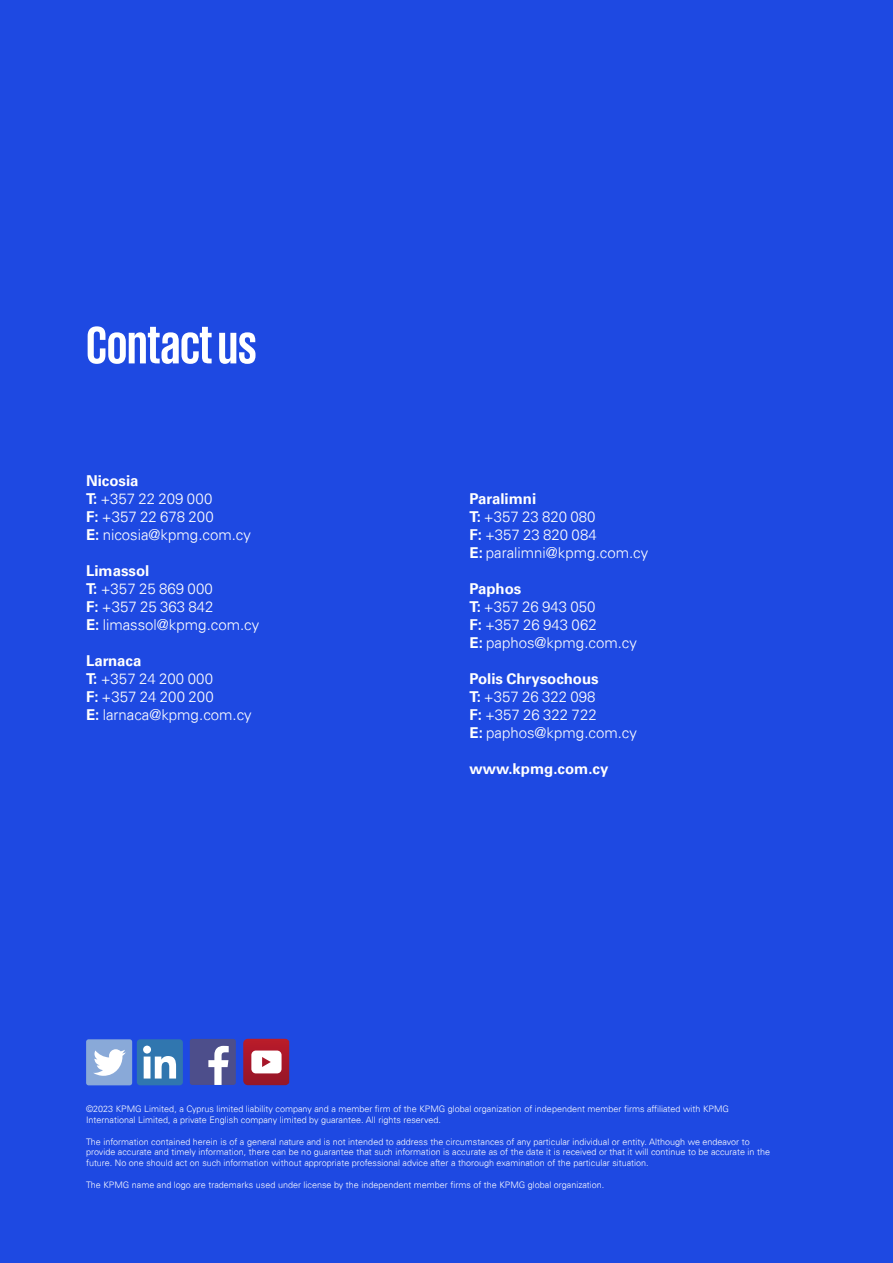
<style>
.page{position:relative;width:893px;height:1263px;background:#1e49e2}
.page>*{position:absolute;margin:0;border:0;box-sizing:border-box;transform-origin:0 0}
.t1{font:700 54px "KPMG Greek";color:#fff}
.t2{font:300 15px/18px "Univers 45";color:#fff}
.t3{font:700 15px "Univers 65";color:#fff}
.t4{font:300 9px/10.8px "Univers 45";color:#fff}
.s1{font-family:"Univers 65";font-weight:700}
</style>
<div class="page">
<div style="left:137px;top:1039px;width:46px;height:46px;background:#3076af;border-radius:3px"></div>
<svg style="left:143px;top:1045px;width:33px;height:33px"></svg>
<div style="left:190px;top:1039px;width:46px;height:46px;background:#4d4e8b;border-radius:3px"></div>
<svg style="left:208px;top:1046px;width:21px;height:39px"></svg>
<svg style="left:243px;top:1039px;width:46px;height:46px"></svg>
<div style="left:86px;top:1039px;width:46px;height:46px;background:#89a9d8;border-radius:3px"></div>
<svg style="left:93px;top:1049px;width:33px;height:27px"></svg>
<h1 class="t1" style="left:86px;top:318px;width:172px">Contact us</h1>
<h2 class="t3" style="left:86px;top:472px;width:54px">Nicosia</h2>
<h2 class="t2" style="left:86px;top:490px;width:166px"><span class="s1">T:</span> +357 22 209 000<br><span class="s1">F:</span> +357 22 678 200<br><span class="s1">E:</span> nicosia@kpmg.com.cy</h2>
<h2 class="t3" style="left:86px;top:562px;width:65px">Limassol</h2>
<h2 class="t2" style="left:86px;top:580px;width:175px"><span class="s1">T:</span> +357 25 869 000<br><span class="s1">F:</span> +357 25 363 842<br><span class="s1">E:</span> limassol@kpmg.com.cy</h2>
<h2 class="t3" style="left:86px;top:652px;width:57px">Larnaca</h2>
<h2 class="t2" style="left:86px;top:670px;width:167px"><span class="s1">T:</span> +357 24 200 000<br><span class="s1">F:</span> +357 24 200 200<br><span class="s1">E:</span> larnaca@kpmg.com.cy</h2>
<h2 class="t3" style="left:470px;top:490px;width:68px">Paralimni</h2>
<h2 class="t2" style="left:470px;top:508px;width:180px"><span class="s1">T:</span> +357 23 820 080<br><span class="s1">F:</span> +357 23 820 084<br><span class="s1">E:</span> paralimni@kpmg.com.cy</h2>
<h2 class="t3" style="left:470px;top:580px;width:53px">Paphos</h2>
<h2 class="t2" style="left:470px;top:598px;width:169px"><span class="s1">T:</span> +357 26 943 050<br><span class="s1">F:</span> +357 26 943 062<br><span class="s1">E:</span> paphos@kpmg.com.cy</h2>
<h2 class="t3" style="left:470px;top:670px;width:131px">Polis Chrysochous</h2>
<h2 class="t2" style="left:470px;top:688px;width:169px"><span class="s1">T:</span> +357 26 322 098<br><span class="s1">F:</span> +357 26 322 722<br><span class="s1">E:</span> paphos@kpmg.com.cy</h2>
<h2 class="t3" style="left:470px;top:760px;width:140px">www.kpmg.com.cy</h2>
<p class="t4" style="left:86px;top:1103px;width:644px">©2023 KPMG Limited, a Cyprus limited liability company and a member firm of the KPMG global organization of independent member firms affiliated with KPMG<br>International Limited, a private English company limited by guarantee. All rights reserved.</p>
<p class="t4" style="left:86px;top:1136px;width:685px">The information contained herein is of a general nature and is not intended to address the circumstances of any particular individual or entity. Although we endeavor to provide accurate and timely information, there can be no guarantee that such information is accurate as of the date it is received or that it will continue to be accurate in the future. No one should act on such information without appropriate professional advice after a thorough examination of the particular situation.</p>
<p class="t4" style="left:86px;top:1179px;width:520px">The KPMG name and logo are trademarks used under license by the independent member firms of the KPMG global organization.</p>
</div>
